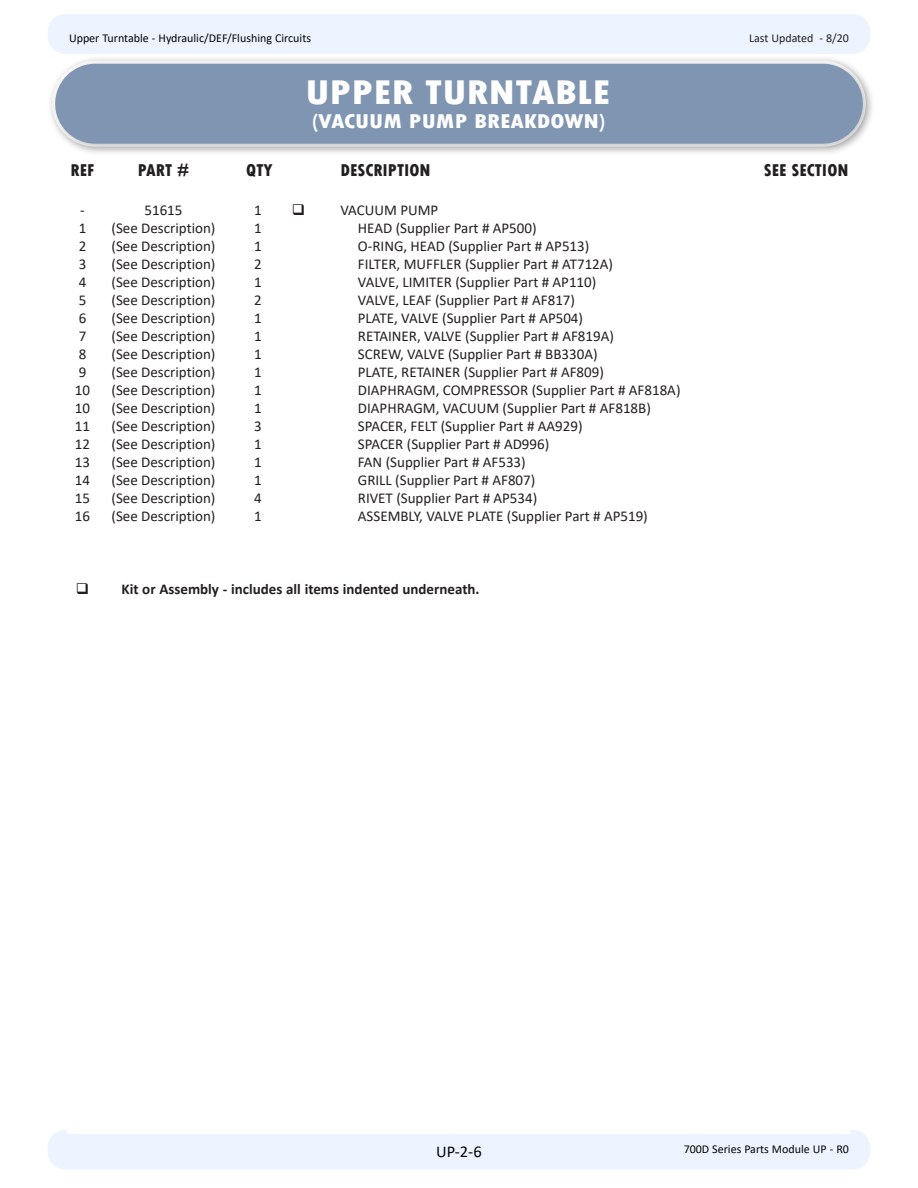
<style>
.page{position:relative;width:918px;height:1188px;background:#fff}
.page>*{position:absolute;margin:0;border:0;box-sizing:border-box;transform-origin:0 0}
.Heading_-_Parts_List{font:800 condensed 36px "Tw Cen";color:#fff;scale:1.2 1}
.Heading_-_Parts_List-2{font:800 condensed 21px "Tw Cen";color:#fff;scale:1.2 1}
.Heading_-_Column{font:800 condensed 18px "Tw Cen";color:#231f20}
.t1{font:16.5px "Calibri";color:#040503}
.t2{font:15px "Calibri";color:#231f20}
.t3{font:700 15px "Calibri";color:#231f20}
.t4{font:12px "Calibri";color:#040503}
.t5{font:12px "Calibri";color:#231f20}
</style>
<div class="page">
<div style="left:48px;top:1130px;width:822px;height:40px;background:#edf4ff;border-radius:18px"></div>
<div style="left:48px;top:14px;width:822px;height:40px;background:#edf4ff;border-radius:18px"></div>
<div style="left:68px;top:162px;width:782px;height:972px;background:#fff"></div>
<div style="left:46px;top:54px;width:830px;height:102px;background:#fbfbfb"></div>
<div style="left:49px;top:57px;width:824px;height:97px;background:#231f20;opacity:.28"></div>
<div style="left:55px;top:64px;width:808px;height:80px;background:#7f95b1;border-radius:40px"></div>
<p class="t4" style="left:69px;top:30px;width:244px">Upper Turntable - Hydraulic/DEF/Flushing Circuits</p>
<p class="t5" style="left:749px;top:30px;width:101px">Last Updated - 8/20</p>
<p class="Heading_-_Parts_List" style="left:305px;top:71px;width:256px">UPPER TURNTABLE</p>
<p class="Heading_-_Parts_List-2" style="left:312px;top:109px;width:246px">(VACUUM PUMP BREAKDOWN)</p>
<p class="Heading_-_Column" style="left:71px;top:159px;width:25px">REF</p>
<p class="Heading_-_Column" style="left:138px;top:159px;width:53px">PART #</p>
<p class="Heading_-_Column" style="left:246px;top:159px;width:28px">QTY</p>
<p class="Heading_-_Column" style="left:341px;top:159px;width:92px">DESCRIPTION</p>
<p class="Heading_-_Column" style="left:764px;top:159px;width:86px">SEE SECTION</p>
<p class="t2" style="left:80px;top:200px;width:6px">-</p>
<p class="t2" style="left:144px;top:200px;width:40px">51615</p>
<p class="t2" style="left:254px;top:200px;width:9px">1</p>
<p class="t2" style="left:292px;top:200px;width:148px">❑ VACUUM PUMP</p>
<p class="t2" style="left:79px;top:218px;width:9px">1</p>
<p class="t2" style="left:112px;top:218px;width:105px">(See Description)</p>
<p class="t2" style="left:254px;top:218px;width:9px">1</p>
<p class="t2" style="left:358px;top:218px;width:180px">HEAD (Supplier Part # AP500)</p>
<p class="t2" style="left:79px;top:236px;width:9px">2</p>
<p class="t2" style="left:112px;top:236px;width:105px">(See Description)</p>
<p class="t2" style="left:254px;top:236px;width:9px">1</p>
<p class="t2" style="left:358px;top:236px;width:233px">O-RING, HEAD (Supplier Part # AP513)</p>
<p class="t2" style="left:79px;top:254px;width:9px">3</p>
<p class="t2" style="left:112px;top:254px;width:105px">(See Description)</p>
<p class="t2" style="left:254px;top:254px;width:9px">2</p>
<p class="t2" style="left:358px;top:254px;width:257px">FILTER, MUFFLER (Supplier Part # AT712A)</p>
<p class="t2" style="left:79px;top:272px;width:9px">4</p>
<p class="t2" style="left:112px;top:272px;width:105px">(See Description)</p>
<p class="t2" style="left:254px;top:272px;width:9px">1</p>
<p class="t2" style="left:358px;top:272px;width:240px">VALVE, LIMITER (Supplier Part # AP110)</p>
<p class="t2" style="left:79px;top:290px;width:9px">5</p>
<p class="t2" style="left:112px;top:290px;width:105px">(See Description)</p>
<p class="t2" style="left:254px;top:290px;width:9px">2</p>
<p class="t2" style="left:358px;top:290px;width:219px">VALVE, LEAF (Supplier Part # AF817)</p>
<p class="t2" style="left:79px;top:308px;width:9px">6</p>
<p class="t2" style="left:112px;top:308px;width:105px">(See Description)</p>
<p class="t2" style="left:254px;top:308px;width:9px">1</p>
<p class="t2" style="left:358px;top:308px;width:227px">PLATE, VALVE (Supplier Part # AP504)</p>
<p class="t2" style="left:79px;top:326px;width:9px">7</p>
<p class="t2" style="left:112px;top:326px;width:105px">(See Description)</p>
<p class="t2" style="left:254px;top:326px;width:9px">1</p>
<p class="t2" style="left:358px;top:326px;width:258px">RETAINER, VALVE (Supplier Part # AF819A)</p>
<p class="t2" style="left:79px;top:344px;width:9px">8</p>
<p class="t2" style="left:112px;top:344px;width:105px">(See Description)</p>
<p class="t2" style="left:254px;top:344px;width:9px">1</p>
<p class="t2" style="left:358px;top:344px;width:241px">SCREW, VALVE (Supplier Part # BB330A)</p>
<p class="t2" style="left:79px;top:362px;width:9px">9</p>
<p class="t2" style="left:112px;top:362px;width:105px">(See Description)</p>
<p class="t2" style="left:254px;top:362px;width:9px">1</p>
<p class="t2" style="left:358px;top:362px;width:248px">PLATE, RETAINER (Supplier Part # AF809)</p>
<p class="t2" style="left:75px;top:380px;width:17px">10</p>
<p class="t2" style="left:112px;top:380px;width:105px">(See Description)</p>
<p class="t2" style="left:254px;top:380px;width:9px">1</p>
<p class="t2" style="left:358px;top:380px;width:324px">DIAPHRAGM, COMPRESSOR (Supplier Part # AF818A)</p>
<p class="t2" style="left:75px;top:398px;width:17px">10</p>
<p class="t2" style="left:112px;top:398px;width:105px">(See Description)</p>
<p class="t2" style="left:254px;top:398px;width:9px">1</p>
<p class="t2" style="left:358px;top:398px;width:295px">DIAPHRAGM, VACUUM (Supplier Part # AF818B)</p>
<p class="t2" style="left:75px;top:416px;width:17px">11</p>
<p class="t2" style="left:112px;top:416px;width:105px">(See Description)</p>
<p class="t2" style="left:254px;top:416px;width:9px">3</p>
<p class="t2" style="left:358px;top:416px;width:226px">SPACER, FELT (Supplier Part # AA929)</p>
<p class="t2" style="left:75px;top:434px;width:17px">12</p>
<p class="t2" style="left:112px;top:434px;width:105px">(See Description)</p>
<p class="t2" style="left:254px;top:434px;width:9px">1</p>
<p class="t2" style="left:358px;top:434px;width:193px">SPACER (Supplier Part # AD996)</p>
<p class="t2" style="left:75px;top:452px;width:17px">13</p>
<p class="t2" style="left:112px;top:452px;width:105px">(See Description)</p>
<p class="t2" style="left:254px;top:452px;width:9px">1</p>
<p class="t2" style="left:358px;top:452px;width:169px">FAN (Supplier Part # AF533)</p>
<p class="t2" style="left:75px;top:470px;width:17px">14</p>
<p class="t2" style="left:112px;top:470px;width:105px">(See Description)</p>
<p class="t2" style="left:254px;top:470px;width:9px">1</p>
<p class="t2" style="left:358px;top:470px;width:179px">GRILL (Supplier Part # AF807)</p>
<p class="t2" style="left:75px;top:488px;width:17px">15</p>
<p class="t2" style="left:112px;top:488px;width:105px">(See Description)</p>
<p class="t2" style="left:254px;top:488px;width:9px">4</p>
<p class="t2" style="left:358px;top:488px;width:181px">RIVET (Supplier Part # AP534)</p>
<p class="t2" style="left:75px;top:506px;width:17px">16</p>
<p class="t2" style="left:112px;top:506px;width:105px">(See Description)</p>
<p class="t2" style="left:254px;top:506px;width:9px">1</p>
<p class="t2" style="left:358px;top:506px;width:291px">ASSEMBLY, VALVE PLATE (Supplier Part # AP519)</p>
<p class="t3" style="left:76px;top:578px;width:405px">❑ Kit or Assembly - includes all items indented underneath.</p>
<p class="t1" style="left:436px;top:1140px;width:47px">UP-2-6</p>
<p class="t4" style="left:684px;top:1141px;width:167px">700D Series Parts Module UP - R0</p>
</div>
